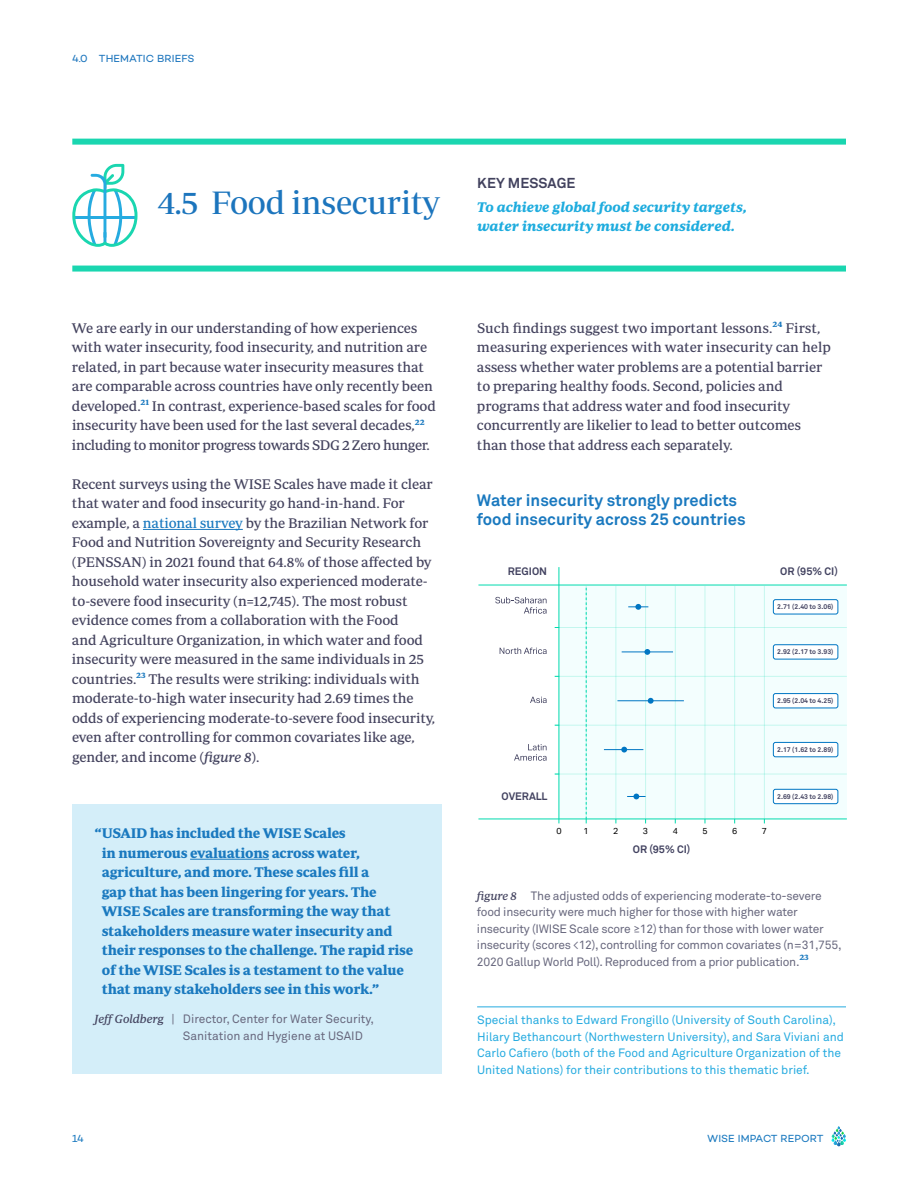
<style>
.page{position:relative;width:918px;height:1188px;background:#fff}
.page>*{position:absolute;margin:0;border:0;box-sizing:border-box;transform-origin:0 0}
.t1{font:33px "Periodico Display";letter-spacing:-.01em;color:#1c75bd}
.t2{font:700 16.5px/19.5px "Akkurat Pro";color:#1a79bf}
.t3{font:14.25px/19.5px "Periodico Text";letter-spacing:-.01em;color:#44435e}
.t4{font:700 14.25px/19.5px "Periodico Text";letter-spacing:-.02em;color:#1a79bf}
.t5{font:italic 700 14.25px/19.5px "Periodico Text";color:#1eacde}
.t6{font:700 14.25px "Akkurat Pro";letter-spacing:.01em;color:#42425e}
.t7{font:12px/16.5px "Akkurat Pro";letter-spacing:-.02em;color:#68687e}
.t8{font:12px/16.5px "Akkurat Pro";color:#26abe0}
.t9{font:12px/16.5px "Akkurat Pro";color:#68687e}
.t10{font:700 10.65px "Akkurat Pro";color:#424260}
.t11{font:10.5px "Campton";letter-spacing:.005em;color:#1a79bf}
.t12{font:10.5px "Campton";letter-spacing:.01em;color:#1c75bd}
.t13{font:8.7px "Aktiv Grotesk";color:#000}
.t14{font:700 8.25px "Periodico Text";color:#1a79bf}
.t15{font:700 6.75px "Akkurat Pro";color:#424260}
.s1{color:#1a79bf}
.s2{font-style:italic;color:#42425e}
.s3{font-family:"Periodico Text";font-style:italic;color:#42425e}
.s4{font-family:"Lato"}
</style>
<div class="page">
<svg style="left:831px;top:1126px;width:15px;height:20px"></svg>
<hr style="left:143px;top:529px;width:100px;height:1px;background:#1a79bf">
<div style="left:559px;top:585px;width:287px;height:234px;background:#f3fefe"></div>
<svg style="left:586px;top:586px;width:1px;height:237px"></svg>
<hr style="left:645px;top:586px;width:1px;height:233px;background:#00daae">
<hr style="left:615px;top:586px;width:1px;height:233px;background:#00daae">
<hr style="left:675px;top:586px;width:1px;height:233px;background:#00daae">
<hr style="left:704px;top:586px;width:1px;height:233px;background:#00daae">
<hr style="left:734px;top:586px;width:1px;height:233px;background:#00daae">
<hr style="left:764px;top:586px;width:1px;height:233px;background:#00daae">
<hr style="left:478px;top:818px;width:368px;height:1px;background:#00daae">
<hr style="left:478px;top:585px;width:368px;height:1px;background:#00daae">
<hr style="left:558px;top:567px;width:1px;height:252px;background:#00daae">
<svg style="left:495px;top:597px;width:52px;height:17px"></svg>
<svg style="left:500px;top:648px;width:47px;height:6px"></svg>
<svg style="left:530px;top:697px;width:17px;height:6px"></svg>
<svg style="left:514px;top:744px;width:33px;height:17px"></svg>
<hr style="left:554px;top:627px;width:292px;height:1px;background:#00daae">
<svg style="left:628px;top:604px;width:20px;height:6px"></svg>
<hr style="left:622px;top:651px;width:51px;height:1px;background:#0076c3">
<svg style="left:644px;top:649px;width:6px;height:6px"></svg>
<svg style="left:648px;top:698px;width:6px;height:6px"></svg>
<hr style="left:554px;top:676px;width:292px;height:1px;background:#00daae">
<hr style="left:554px;top:725px;width:292px;height:1px;background:#00daae">
<hr style="left:617px;top:700px;width:67px;height:1px;background:#0076c3">
<hr style="left:604px;top:749px;width:39px;height:1px;background:#0076c3">
<svg style="left:621px;top:747px;width:6px;height:6px"></svg>
<hr style="left:554px;top:774px;width:292px;height:1px;background:#00daae">
<svg style="left:627px;top:794px;width:19px;height:5px"></svg>
<div style="left:773px;top:600px;width:65px;height:14px;background:#fff;border-radius:2px"></div>
<div style="left:773px;top:599px;width:65px;height:15px;border:1px solid #0076c3;border-radius:2px"></div>
<div style="left:773px;top:645px;width:65px;height:14px;background:#fff;border-radius:2px"></div>
<div style="left:773px;top:644px;width:65px;height:15px;border:1px solid #0076c3;border-radius:2px"></div>
<div style="left:773px;top:694px;width:65px;height:14px;background:#fff;border-radius:2px"></div>
<div style="left:773px;top:693px;width:65px;height:15px;border:1px solid #0076c3;border-radius:2px"></div>
<div style="left:773px;top:742px;width:65px;height:15px;background:#fff;border-radius:2px"></div>
<div style="left:773px;top:742px;width:65px;height:15px;border:1px solid #0076c3;border-radius:2px"></div>
<div style="left:773px;top:789px;width:65px;height:15px;background:#fff;border-radius:2px"></div>
<div style="left:773px;top:789px;width:65px;height:15px;border:1px solid #0076c3;border-radius:2px"></div>
<div style="left:72px;top:139px;width:774px;height:6px;background:#1ad6b0"></div>
<div style="left:72px;top:266px;width:774px;height:6px;background:#1ad6b0"></div>
<svg style="left:72px;top:164px;width:66px;height:83px"></svg>
<div style="left:72px;top:805px;width:369px;height:269px;background:#d4eef9"></div>
<hr style="left:190px;top:859px;width:79px;height:1px;background:#1a79bf">
<hr style="left:477px;top:1007px;width:369px;height:1px;background:#26abe0">
<p class="t12" style="left:72px;top:52px;width:124px">4.0 THEMATIC BRIEFS</p>
<h1 class="t1" style="left:157px;top:184px;width:284px">4.5 Food insecurity</h1>
<p class="t3" style="left:72px;top:318px;width:365px">We are early in our understanding of how experiences with water insecurity, food insecurity, and nutrition are related, in part because water insecurity measures that are comparable across countries have only recently been developed.<sup>21</sup> In contrast, experience-based scales for food insecurity have been used for the last several decades,<sup>22 </sup>including to monitor progress towards SDG 2 Zero hunger.</p>
<p class="t3" style="left:72px;top:474px;width:365px">Recent surveys using the WISE Scales have made it clear that water and food insecurity go hand-in-hand. For example, a <span class="s1">national survey</span> by the Brazilian Network for Food and Nutrition Sovereignty and Security Research (PENSSAN) in 2021 found that 64.8% of those affected by household water insecurity also experienced moderate&shy;to-severe food insecurity (n=12,745). The most robust evidence comes from a collaboration with the Food<br>and Agriculture Organization, in which water and food insecurity were measured in the same individuals in 25 countries.<sup>23</sup> The results were striking: individuals with moderate-to-high water insecurity had 2.69 times the odds of experiencing moderate-to-severe food insecurity, even after controlling for common covariates like age, gender, and income (<span class="s2">figure 8</span>).</p>
<p class="t6" style="left:477px;top:174px;width:100px">KEY MESSAGE</p>
<p class="t5" style="left:477px;top:197px;width:272px">To achieve global food security targets, water insecurity must be considered.</p>
<p class="t3" style="left:477px;top:318px;width:355px">Such findings suggest two important lessons.<sup>24</sup> First, measuring experiences with water insecurity can help assess whether water problems are a potential barrier to preparing healthy foods. Second, policies and programs that address water and food insecurity concurrently are likelier to lead to better outcomes than those that address each separately.</p>
<p class="t2" style="left:477px;top:490px;width:270px">Water insecurity strongly predicts food insecurity across 25 countries</p>
<p class="t10" style="left:508px;top:565px;width:41px">REGION</p>
<p class="t10" style="left:502px;top:790px;width:47px">OVERALL</p>
<p class="t10" style="left:780px;top:565px;width:59px">OR (95% CI)</p>
<p class="t15" style="left:777px;top:603px;width:58px">2.71 (2.40 to 3.06)</p>
<p class="t15" style="left:777px;top:648px;width:58px">2.92 (2.17 to 3.93)</p>
<p class="t15" style="left:777px;top:696px;width:58px">2.95 (2.04 to 4.25)</p>
<p class="t15" style="left:777px;top:745px;width:58px">2.17 (1.62 to 2.89)</p>
<p class="t15" style="left:777px;top:792px;width:58px">2.69 (2.43 to 2.98)</p>
<p class="t13" style="left:556px;top:826px;width:7px">0</p>
<p class="t13" style="left:584px;top:826px;width:7px">1</p>
<p class="t13" style="left:613px;top:826px;width:7px">2</p>
<p class="t13" style="left:643px;top:826px;width:7px">3</p>
<p class="t13" style="left:673px;top:826px;width:7px">4</p>
<p class="t13" style="left:702px;top:826px;width:7px">5</p>
<p class="t13" style="left:732px;top:826px;width:7px">6</p>
<p class="t13" style="left:762px;top:826px;width:7px">7</p>
<p class="t4" style="left:102px;top:823px;width:313px;text-indent:-7px">“USAID has included the WISE Scales<br>in numerous evaluations across water, agriculture, and more. These scales fill a<br>gap that has been lingering for years. The WISE Scales are transforming the way that stakeholders measure water insecurity and their responses to the challenge. The rapid rise of the WISE Scales is a testament to the value that many stakeholders see in this work.”</p>
<p class="t9" style="left:183px;top:1011px;width:192px;text-indent:-88px"><span class="s3">Jeff Goldberg</span> | Director, Center for Water Security,<br>Sanitation and Hygiene at USAID</p>
<p class="t8" style="left:477px;top:1012px;width:368px">Special thanks to Edward Frongillo (University of South Carolina), Hilary Bethancourt (Northwestern University), and Sara Viviani and Carlo Cafiero (both of the Food and Agriculture Organization of the United Nations) for their contributions to this thematic brief.</p>
<p class="t10" style="left:633px;top:843px;width:59px">OR (95% CI)</p>
<p class="t7" style="left:477px;top:887px;width:366px"><span class="s3">figure 8</span> The adjusted odds of experiencing moderate-to-severe food insecurity were much higher for those with higher water insecurity (IWISE Scale score <span class="s4">≥</span>12) than for those with lower water insecurity (scores &lt;12), controlling for common covariates (n=31,755, 2020 Gallup World Poll). Reproduced from a prior publication.</p>
<p class="t14" style="left:799px;top:952px;width:11px">23</p>
<p class="t11" style="left:72px;top:1132px;width:13px">14</p>
<p class="t11" style="left:707px;top:1132px;width:118px">WISE IMPACT REPORT</p>
</div>
